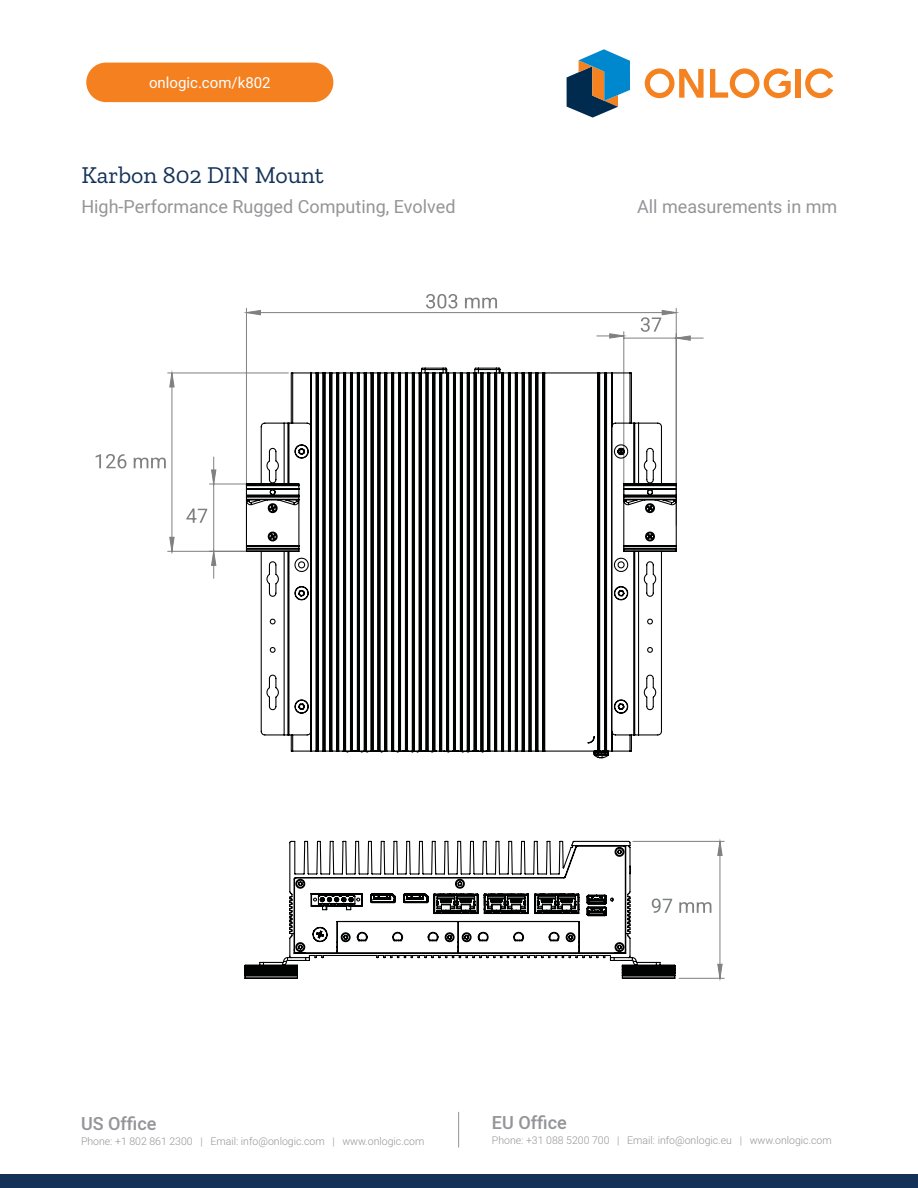
<style>
.page{position:relative;width:918px;height:1188px;background:#fff}
.page>*{position:absolute;margin:0;border:0;box-sizing:border-box;transform-origin:0 0}
.t1{font:24px "Zilla Slab";color:#143257}
.t2{font:18px "Heebo";color:#949598}
.t3{font:500 18px "Heebo";color:#949598}
.t4{font:15px "Heebo";color:#fff}
.t5{font:300 10.5px "Heebo";color:#949598}
</style>
<div class="page">
<svg style="left:96px;top:454px;width:30px;height:14px"></svg>
<svg style="left:134px;top:458px;width:32px;height:10px"></svg>
<svg style="left:169px;top:312px;width:522px;height:254px"></svg>
<hr style="left:246px;top:308px;width:1px;height:188px;background:#7f8080">
<hr style="left:676px;top:334px;width:1px;height:162px;background:#7f8080">
<hr style="left:623px;top:332px;width:1px;height:164px;background:#7f8080">
<hr style="left:172px;top:374px;width:1px;height:178px;background:#7f8080">
<hr style="left:168px;top:373px;width:120px;height:1px;background:#7f8080">
<hr style="left:168px;top:551px;width:79px;height:1px;background:#7f8080">
<hr style="left:213px;top:484px;width:1px;height:67px;background:#7f8080">
<hr style="left:209px;top:484px;width:38px;height:1px;background:#7f8080">
<svg style="left:247px;top:294px;width:456px;height:46px"></svg>
<svg style="left:170px;top:373px;width:4px;height:14px"></svg>
<svg style="left:170px;top:537px;width:4px;height:14px"></svg>
<svg style="left:212px;top:457px;width:4px;height:27px"></svg>
<svg style="left:212px;top:552px;width:4px;height:26px"></svg>
<svg style="left:245px;top:367px;width:432px;height:392px"></svg>
<hr style="left:247px;top:312px;width:430px;height:1px;background:#7f8080">
<svg style="left:679px;top:902px;width:32px;height:11px"></svg>
<hr style="left:633px;top:841px;width:91px;height:1px;background:#7f8080">
<hr style="left:679px;top:978px;width:45px;height:1px;background:#7f8080">
<svg style="left:717px;top:841px;width:6px;height:138px"></svg>
<svg style="left:244px;top:840px;width:432px;height:139px"></svg>
<div style="left:86px;top:63px;width:247px;height:39px;background:#f58020;border-radius:20px"></div>
<div style="left:0;top:1174px;width:918px;height:14px;background:#143257"></div>
<div style="left:795px;top:69px;width:6px;height:29px;background:#f58220"></div>
<svg style="left:645px;top:68px;width:59px;height:30px"></svg>
<svg style="left:710px;top:68px;width:81px;height:30px"></svg>
<svg style="left:805px;top:68px;width:28px;height:30px"></svg>
<svg style="left:567px;top:49px;width:63px;height:69px"></svg>
<hr style="left:458px;top:1112px;width:1px;height:36px;background:#949597">
<h3 class="t4" style="left:149px;top:72px;width:123px">onlogic.com/k802</h3>
<h1 class="t1" style="left:81px;top:162px;width:244px">Karbon 802 DIN Mount</h1>
<h2 class="t2" style="left:81px;top:194px;width:376px">High-Performance Rugged Computing, Evolved</h2>
<h2 class="t2" style="left:637px;top:194px;width:202px">All measurements in mm</h2>
<h2 class="t3" style="left:81px;top:1111px;width:77px">US Office</h2>
<p class="t5" style="left:81px;top:1134px;width:345px">Phone: +1 802 861 2300 | Email: info@onlogic.com | www.onlogic.com</p>
<h2 class="t3" style="left:492px;top:1110px;width:76px">EU Office</h2>
<p class="t5" style="left:492px;top:1133px;width:341px">Phone: +31 088 5200 700 | Email: info@onlogic.eu | www.onlogic.com</p>
</div>
